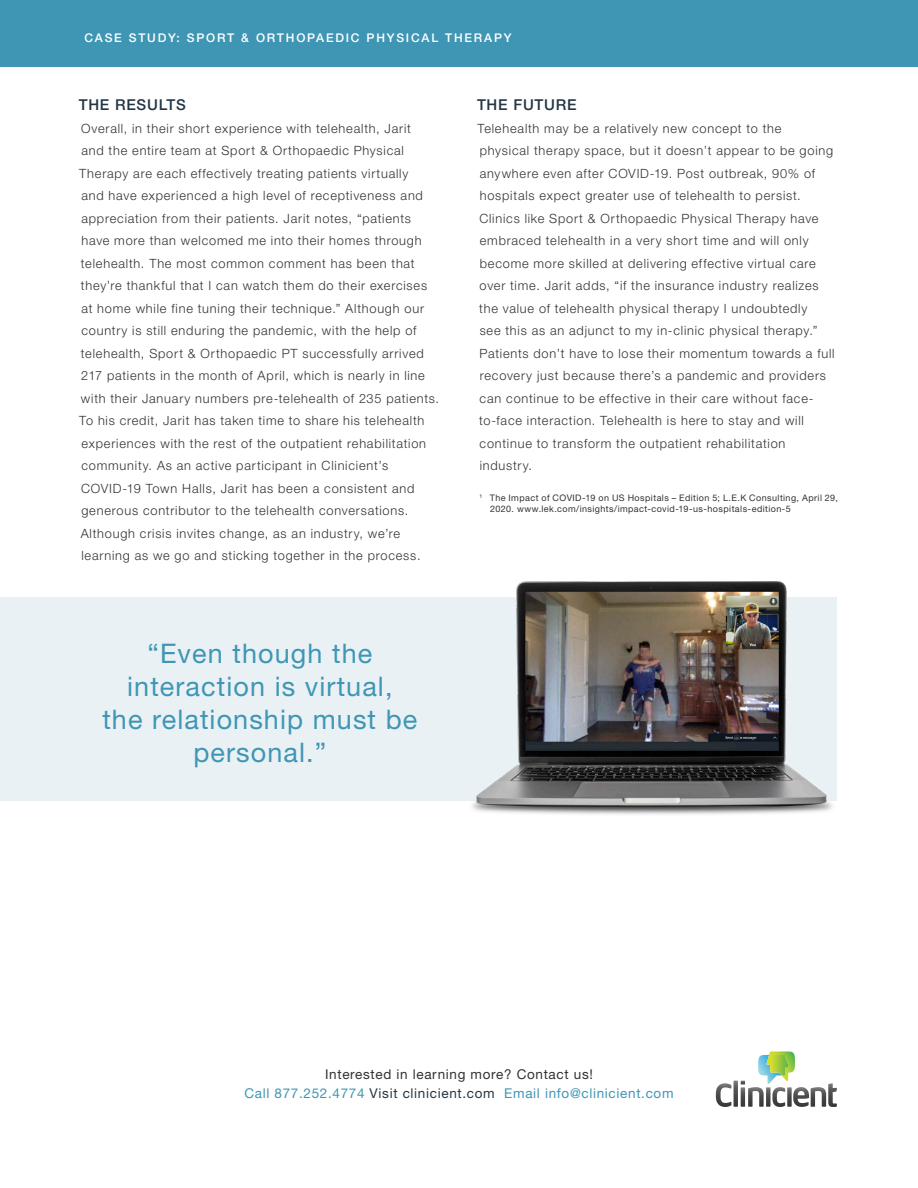
<style>
.page{position:relative;width:918px;height:1188px;background:#fff}
.page>*{position:absolute;margin:0;border:0;box-sizing:border-box;transform-origin:0 0}
._01_Quote{font:27px/33px "Helvetica Neue LT Std";letter-spacing:.04em;color:#3f96b4;text-align:center}
.Heading_2{font:500 15px "Helvetica Neue LT Std";letter-spacing:.05em;color:#233645}
.Contact{font:13.5px "Helvetica Neue LT Std";letter-spacing:.05em;color:#3f96b4}
.Contact-2{font:13.5px "Helvetica Neue LT Std";letter-spacing:.05em;color:#313232}
.Body_Copy_8_5_pt{font:300 12.75px/22.5px "Helvetica Neue LT Std";letter-spacing:.065em;color:#313232}
.Tagline{font:500 12px "Helvetica Neue LT Std";letter-spacing:.15em;color:#fff}
.Footnote{font:9px/10.8px "Helvetica Neue LT Std";letter-spacing:.045em;color:#313232}
.s1{color:#233645}
</style>
<div class="page">
<div style="left:0;top:0;width:918px;height:67px;background:#3f96b4"></div>
<svg style="left:716px;top:1051px;width:121px;height:56px"></svg>
<div style="left:1px;top:598px;width:836px;height:203px;background:#e9f1f5"></div>
<img style="left:452px;top:581px;width:385px;height:234px">
<p class="Tagline" style="left:84px;top:30px;width:429px">CASE STUDY: SPORT &amp; ORTHOPAEDIC PHYSICAL THERAPY</p>
<p class="Heading_2" style="left:79px;top:96px;width:109px">THE RESULTS</p>
<p class="Body_Copy_8_5_pt" style="left:79px;top:117px;width:361px">Overall, in their short experience with telehealth, Jarit<br>and the entire team at Sport &amp; Orthopaedic Physical Therapy are each effectively treating patients virtually<br>and have experienced a high level of receptiveness and appreciation from their patients. Jarit notes, “patients have more than welcomed me into their homes through telehealth. The most common comment has been that they’re thankful that I can watch them do their exercises at home while fine tuning their technique.” Although our country is still enduring the pandemic, with the help of telehealth, Sport &amp; Orthopaedic PT successfully arrived 217 patients in the month of April, which is nearly in line with their January numbers pre-telehealth of 235 patients.<br>To his credit, Jarit has taken time to share his telehealth experiences with the rest of the outpatient rehabilitation community. As an active participant in Clinicient’s COVID-19 Town Halls, Jarit has been a consistent and generous contributor to the telehealth conversations.<br>Although crisis invites change, as an industry, we’re learning as we go and sticking together in the process.</p>
<p class="_01_Quote" style="left:102px;top:637px;width:316px">“Even though the interaction is virtual,<br>the relationship must be personal.”</p>
<p class="Heading_2" style="left:477px;top:96px;width:101px">THE FUTURE</p>
<p class="Body_Copy_8_5_pt" style="left:478px;top:117px;width:359px">Telehealth may be a relatively new concept to the<br>physical therapy space, but it doesn’t appear to be going anywhere even after COVID-19. Post outbreak, 90% of hospitals expect greater use of telehealth to persist.<br>Clinics like Sport &amp; Orthopaedic Physical Therapy have embraced telehealth in a very short time and will only become more skilled at delivering effective virtual care over time. Jarit adds, “if the insurance industry realizes the value of telehealth physical therapy I undoubtedly<br>see this as an adjunct to my in-clinic physical therapy.” Patients don’t have to lose their momentum towards a full recovery just because there’s a pandemic and providers can continue to be effective in their care without face&shy;to-face interaction. Telehealth is here to stay and will continue to transform the outpatient rehabilitation industry.</p>
<p class="Footnote" style="left:490px;top:492px;width:349px;text-indent:-11px"><sup>1</sup> The Impact of COVID-19 on US Hospitals – Edition 5; L.E.K Consulting, April 29,<br>2020. www.lek.com/insights/impact-covid-19-us-hospitals-edition-5</p>
<p class="Contact-2" style="left:325px;top:1066px;width:269px">Interested in learning more? Contact us!</p>
<p class="Contact" style="left:244px;top:1086px;width:431px">Call 877.252.4774 <span class="s1">Visit clinicient.com</span> Email info@clinicient.com</p>
</div>
